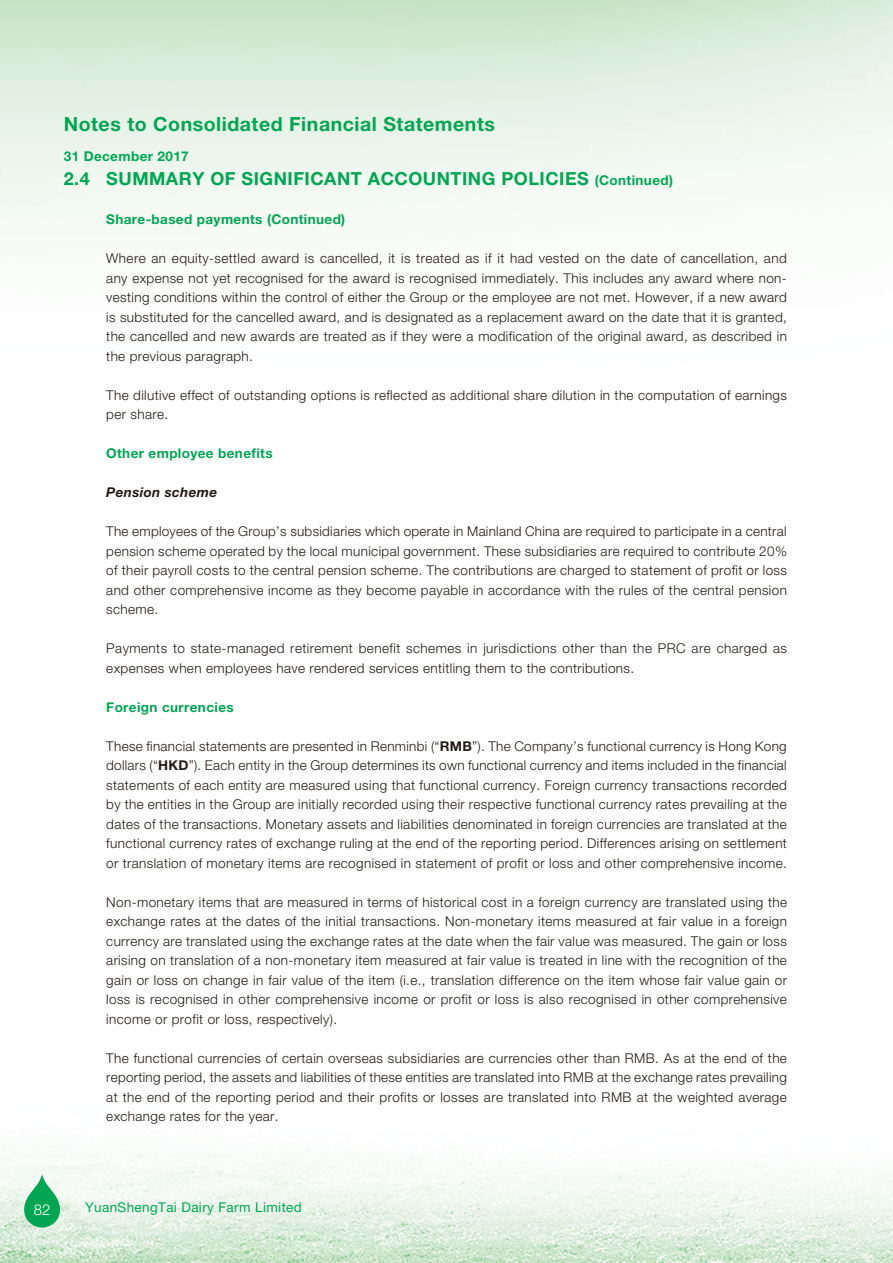
<style>
.page{position:relative;width:893px;height:1263px;background:#fff}
.page>*{position:absolute;margin:0;border:0;box-sizing:border-box;transform-origin:0 0}
.t1{font:700 19.5px "Helvetica Neue LT Std";letter-spacing:.03em;color:#00a652}
._01_Heading_1{font:700 18px "Helvetica Neue LT Std";letter-spacing:.03em;color:#00a652}
.t2{font:300 15px "Helvetica Neue LT Std";color:#fff}
._00_Body_text{font:300 13.5px/19.5px "Helvetica Neue LT Std";letter-spacing:.03em;color:#231916;text-align:justify}
._02_Heading_2{font:700 13.5px "Helvetica Neue LT Std";letter-spacing:.03em;color:#00a652}
.t3{font:13.5px "Helvetica Neue LT Std";letter-spacing:.03em;color:#00a652}
._03_Heading_3{font:italic 700 13.5px "Helvetica Neue LT Std";letter-spacing:.03em;color:#231916}
.s1{font-size:13.5px}
.s2{font-weight:700}
</style>
<div class="page">
<img style="left:0;top:0;width:893px;height:1263px">
<svg style="left:24px;top:1175px;width:36px;height:52px"></svg>
<h1 class="t1" style="left:64px;top:112px;width:433px">Notes to Consolidated Financial Statements</h1>
<p class="_02_Heading_2" style="left:64px;top:148px;width:126px">31 December 2017</p>
<p class="_01_Heading_1" style="left:64px;top:167px;width:611px">2.4 SUMMARY OF SIGNIFICANT ACCOUNTING POLICIES <span class="s1">(Continued)</span></p>
<p class="_02_Heading_2" style="left:106px;top:211px;width:240px">Share-based payments (Continued)</p>
<p class="_00_Body_text" style="left:106px;top:248px;width:682px">Where an equity-settled award is cancelled, it is treated as if it had vested on the date of cancellation, and any expense not yet recognised for the award is recognised immediately. This includes any award where non&shy;vesting conditions within the control of either the Group or the employee are not met. However, if a new award is substituted for the cancelled award, and is designated as a replacement award on the date that it is granted, the cancelled and new awards are treated as if they were a modification of the original award, as described in the previous paragraph.</p>
<p class="_00_Body_text" style="left:106px;top:385px;width:682px">The dilutive effect of outstanding options is reflected as additional share dilution in the computation of earnings per share.</p>
<p class="_02_Heading_2" style="left:106px;top:445px;width:168px">Other employee benefits</p>
<p class="_03_Heading_3" style="left:106px;top:484px;width:112px">Pension scheme</p>
<p class="_00_Body_text" style="left:106px;top:521px;width:682px">The employees of the Group’s subsidiaries which operate in Mainland China are required to participate in a central pension scheme operated by the local municipal government. These subsidiaries are required to contribute 20% of their payroll costs to the central pension scheme. The contributions are charged to statement of profit or loss and other comprehensive income as they become payable in accordance with the rules of the central pension scheme.</p>
<p class="_00_Body_text" style="left:106px;top:638px;width:682px">Payments to state-managed retirement benefit schemes in jurisdictions other than the PRC are charged as expenses when employees have rendered services entitling them to the contributions.</p>
<p class="_02_Heading_2" style="left:106px;top:698px;width:129px">Foreign currencies</p>
<p class="_00_Body_text" style="left:106px;top:736px;width:682px">These financial statements are presented in Renminbi (“<span class="s2">RMB</span>”). The Company’s functional currency is Hong Kong dollars (“<span class="s2">HKD</span>”). Each entity in the Group determines its own functional currency and items included in the financial statements of each entity are measured using that functional currency. Foreign currency transactions recorded by the entities in the Group are initially recorded using their respective functional currency rates prevailing at the dates of the transactions. Monetary assets and liabilities denominated in foreign currencies are translated at the functional currency rates of exchange ruling at the end of the reporting period. Differences arising on settlement or translation of monetary items are recognised in statement of profit or loss and other comprehensive income.</p>
<p class="_00_Body_text" style="left:106px;top:892px;width:682px">Non-monetary items that are measured in terms of historical cost in a foreign currency are translated using the exchange rates at the dates of the initial transactions. Non-monetary items measured at fair value in a foreign currency are translated using the exchange rates at the date when the fair value was measured. The gain or loss arising on translation of a non-monetary item measured at fair value is treated in line with the recognition of the gain or loss on change in fair value of the item (i.e., translation difference on the item whose fair value gain or loss is recognised in other comprehensive income or profit or loss is also recognised in other comprehensive income or profit or loss, respectively).</p>
<p class="_00_Body_text" style="left:106px;top:1048px;width:682px">The functional currencies of certain overseas subsidiaries are currencies other than RMB. As at the end of the reporting period, the assets and liabilities of these entities are translated into RMB at the exchange rates prevailing at the end of the reporting period and their profits or losses are translated into RMB at the weighted average exchange rates for the year.</p>
<p class="t2" style="left:34px;top:1200px;width:18px">82</p>
<p class="t3" style="left:85px;top:1199px;width:218px">YuanShengTai Dairy Farm Limited</p>
</div>
